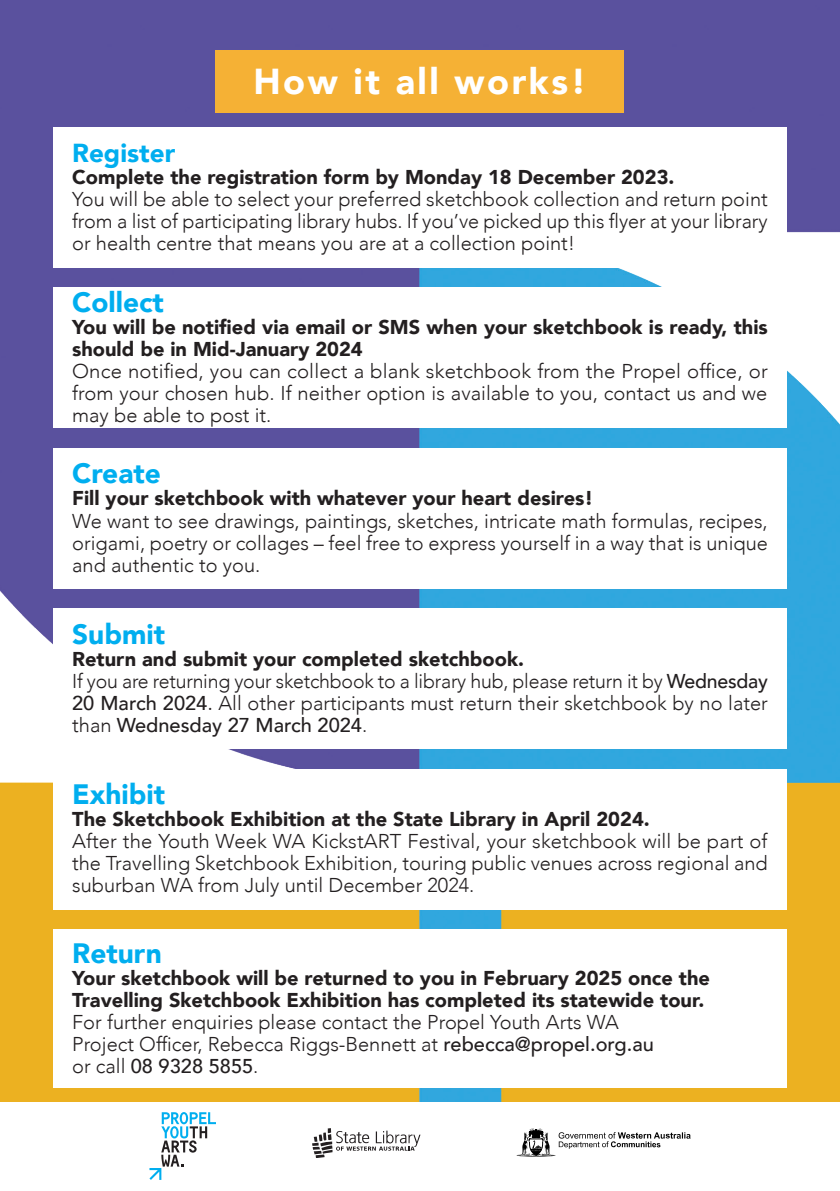
<style>
.page{position:relative;width:840px;height:1191px;background:#fff}
.page>*{position:absolute;margin:0;border:0;box-sizing:border-box;transform-origin:0 0}
.BOLDEST_TITLE{font:900 36px "Avenir";letter-spacing:.07em;color:#fff}
.Body{font:900 28px "Avenir";color:#00aeef}
.Body-2{font:900 26px "Avenir";color:#00aeef}
.Body-3{font:300 20px/22px "Avenir";color:#231f20;text-align:justify}
.Body-4{font:900 20px/22px "Avenir";color:#231f20}
.Body-5{font:500 20px "Avenir";color:#231f20}
.s1{font-weight:500}
.s2{font-weight:400}
.s3{font-weight:300}
</style>
<div class="page">
<img style="left:0;top:0;width:839px;height:1102px">
<div style="left:53px;top:127px;width:733px;height:141px;background:#fff"></div>
<div style="left:53px;top:288px;width:733px;height:140px;background:#fff"></div>
<div style="left:53px;top:448px;width:733px;height:140px;background:#fff"></div>
<div style="left:53px;top:608px;width:733px;height:141px;background:#fff"></div>
<div style="left:53px;top:769px;width:733px;height:140px;background:#fff"></div>
<div style="left:53px;top:929px;width:733px;height:158px;background:#fff"></div>
<div style="left:215px;top:50px;width:409px;height:62px;background:#f5b135"></div>
<svg style="left:149px;top:1112px;width:67px;height:67px"></svg>
<svg style="left:312px;top:1128px;width:108px;height:29px"></svg>
<svg style="left:516px;top:1128px;width:174px;height:28px"></svg>
<p class="BOLDEST_TITLE" style="left:253px;top:50px;width:334px">How it all works!</p>
<p class="Body-2" style="left:72px;top:131px;width:105px">Register</p>
<p class="Body-4" style="left:72px;top:165px;width:603px">Complete the registration form by Monday 18 December 2023.</p>
<p class="Body-3" style="left:72px;top:188px;width:696px">You will be able to select your preferred sketchbook collection and return point from a list of participating library hubs. If you’ve picked up this flyer at your library or health centre that means you are at a collection point!</p>
<p class="Body" style="left:72px;top:278px;width:93px">Collect</p>
<p class="Body-4" style="left:72px;top:315px;width:696px">You will be notified via email or SMS when your sketchbook is ready, this should be in Mid-January 2024</p>
<p class="Body-3" style="left:72px;top:360px;width:696px">Once notified, you can collect a blank sketchbook from the Propel office, or from your chosen hub. If neither option is available to you, contact us and we may be able to post it.</p>
<p class="Body" style="left:72px;top:450px;width:90px">Create</p>
<p class="Body-4" style="left:72px;top:487px;width:522px">Fill your sketchbook with whatever your heart desires!</p>
<p class="Body-3" style="left:72px;top:509px;width:697px">We want to see drawings, paintings, sketches, intricate math formulas, recipes, origami, poetry or collages – feel free to express yourself in a way that is unique and authentic to you.</p>
<p class="Body" style="left:72px;top:610px;width:94px">Submit</p>
<p class="Body-4" style="left:72px;top:647px;width:453px">Return and submit your completed sketchbook.</p>
<p class="Body-3" style="left:72px;top:670px;width:696px">If you are returning your sketchbook to a library hub, please return it by <span class="s1">Wednesday 20 March 2024</span><span class="s2">.</span> All other participants must return their sketchbook by no later than <span class="s1">Wednesday 27 March 2024</span>.</p>
<p class="Body" style="left:72px;top:770px;width:94px">Exhibit</p>
<p class="Body-4" style="left:72px;top:808px;width:578px">The Sketchbook Exhibition at the State Library in April 2024.</p>
<p class="Body-3" style="left:72px;top:830px;width:696px">After the Youth Week WA KickstART Festival, your sketchbook will be part of the Travelling Sketchbook Exhibition, touring public venues across regional and suburban WA from July until December 2024.</p>
<p class="Body" style="left:72px;top:929px;width:91px">Return</p>
<p class="Body-4" style="left:72px;top:966px;width:639px">Your sketchbook will be returned to you in February 2025 once the</p>
<p class="Body-4" style="left:72px;top:988px;width:633px">Travelling Sketchbook Exhibition has completed its statewide tour.</p>
<p class="Body-3" style="left:72px;top:1010px;width:548px">For further enquiries please contact the Propel Youth Arts WA</p>
<p class="Body-3" style="left:72px;top:1032px;width:583px">Project Officer, Rebecca Riggs-Bennett at <span class="s1">rebecca@propel.org.au</span></p>
<p class="Body-5" style="left:72px;top:1048px;width:188px"><span class="s3">or call</span> 08 9328 5855<span class="s3">.</span></p>
</div>
